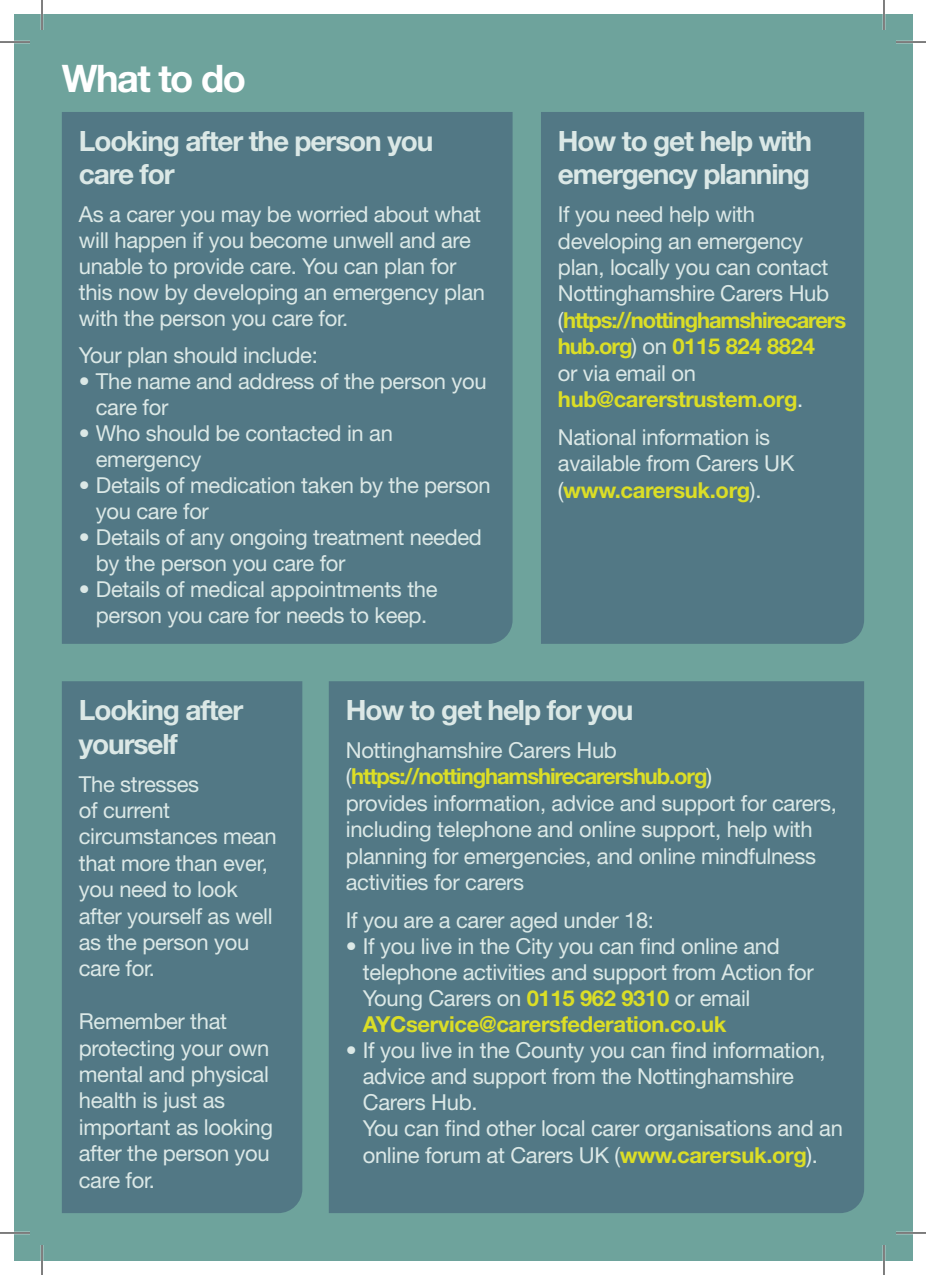
<style>
.page{position:relative;width:926px;height:1275px;background:#fff}
.page>*{position:absolute;margin:0;border:0;box-sizing:border-box;transform-origin:0 0}
.t1{font:700 38px "Helvetica Neue";letter-spacing:-.04em;color:#fff}
.t2{font:700 28px/33.6px "Helvetica Neue";letter-spacing:-.04em;color:#fff}
.t3{font:22px/26.4px "Helvetica Neue";letter-spacing:-.015em;color:#fff}
.s1{font-weight:700;color:#fff101}
</style>
<div class="page">
<div style="left:14px;top:14px;width:898px;height:1246px;background:#6ea39c"></div>
<div style="left:62px;top:112px;width:451px;height:532px;background:#527885"></div>
<div style="left:541px;top:112px;width:323px;height:532px;background:#527885"></div>
<div style="left:62px;top:681px;width:240px;height:532px;background:#527885"></div>
<div style="left:329px;top:681px;width:535px;height:532px;background:#527885"></div>
<hr style="left:0;top:41px;width:30px;height:2px;background:#fff">
<hr style="left:896px;top:41px;width:30px;height:2px;background:#fff">
<hr style="left:0;top:1231px;width:30px;height:3px;background:#fff">
<hr style="left:896px;top:1231px;width:30px;height:3px;background:#fff">
<hr style="left:41px;top:0;width:2px;height:30px;background:#fff">
<hr style="left:41px;top:1245px;width:2px;height:30px;background:#fff">
<hr style="left:883px;top:0;width:2px;height:30px;background:#fff">
<hr style="left:883px;top:1245px;width:2px;height:30px;background:#fff">
<hr style="left:0;top:42px;width:30px;height:1px;background:#000">
<hr style="left:896px;top:42px;width:30px;height:1px;background:#000">
<hr style="left:0;top:1232px;width:30px;height:1px;background:#000">
<hr style="left:896px;top:1232px;width:30px;height:1px;background:#000">
<hr style="left:42px;top:0;width:1px;height:30px;background:#000">
<hr style="left:42px;top:1245px;width:1px;height:30px;background:#000">
<hr style="left:884px;top:0;width:1px;height:30px;background:#000">
<hr style="left:884px;top:1245px;width:1px;height:30px;background:#000">
<p class="t1" style="left:62px;top:55px;width:186px">What to do</p>
<p class="t2" style="left:79px;top:123px;width:356px">Looking after the person you care for</p>
<p class="t3" style="left:79px;top:201px;width:408px">As a carer you may be worried about what will happen if you become unwell and are unable to provide care. You can plan for this now by developing an emergency plan with the person you care for.</p>
<p class="t3" style="left:79px;top:342px;width:240px">Your plan should include:</p>
<p class="t3" style="left:96px;top:368px;width:392px;text-indent:-17px">• The name and address of the person you care for</p>
<p class="t3" style="left:96px;top:420px;width:299px;text-indent:-17px">• Who should be contacted in an emergency</p>
<p class="t3" style="left:96px;top:472px;width:396px;text-indent:-17px">• Details of medication taken by the person you care for</p>
<p class="t3" style="left:96px;top:524px;width:387px;text-indent:-17px">• Details of any ongoing treatment needed by the person you care for</p>
<p class="t3" style="left:79px;top:576px;width:360px;text-align:center">• Details of medical appointments the person you care for needs to keep.</p>
<p class="t2" style="left:558px;top:123px;width:255px">How to get help with emergency planning</p>
<p class="t3" style="left:558px;top:201px;width:290px">If you need help with developing an emergency plan, locally you can contact<br>Nottinghamshire Carers Hub (<span class="s1">https://nottinghamshirecarers hub.org</span>) on <span class="s1">0115 824 8824<br></span>or via email on <span class="s1">hub@carerstrustem.org</span>.</p>
<p class="t3" style="left:558px;top:423px;width:238px">National information is available from Carers UK (<span class="s1">www.carersuk.org</span>).</p>
<p class="t2" style="left:79px;top:692px;width:166px">Looking after yourself</p>
<p class="t3" style="left:79px;top:770px;width:199px">The stresses<br>of current circumstances mean that more than ever, you need to look after yourself as well as the person you care for.</p>
<p class="t3" style="left:79px;top:1007px;width:196px">Remember that protecting your own mental and physical health is just as important as looking after the person you care for.</p>
<p class="t2" style="left:346px;top:692px;width:289px">How to get help for you</p>
<p class="t3" style="left:346px;top:736px;width:493px">Nottinghamshire Carers Hub (<span class="s1">https://nottinghamshirecarershub.org</span>)<br>provides information, advice and support for carers, including telephone and online support, help with planning for emergencies, and online mindfulness activities for carers</p>
<p class="t3" style="left:346px;top:906px;width:310px">If you are a carer aged under 18:</p>
<p class="t3" style="left:363px;top:933px;width:452px;text-indent:-17px">• If you live in the City you can find online and telephone activities and support from Action for Young Carers on <span class="s1">0115 962 9310</span> or email <span class="s1">AYCservice@carersfederation.co.uk</span></p>
<p class="t3" style="left:363px;top:1037px;width:482px;text-indent:-17px">• If you live in the County you can find information, advice and support from the Nottinghamshire Carers Hub.<br>You can find other local carer organisations and an online forum at Carers UK (<span class="s1">www.carersuk.org</span>).</p>
</div>
